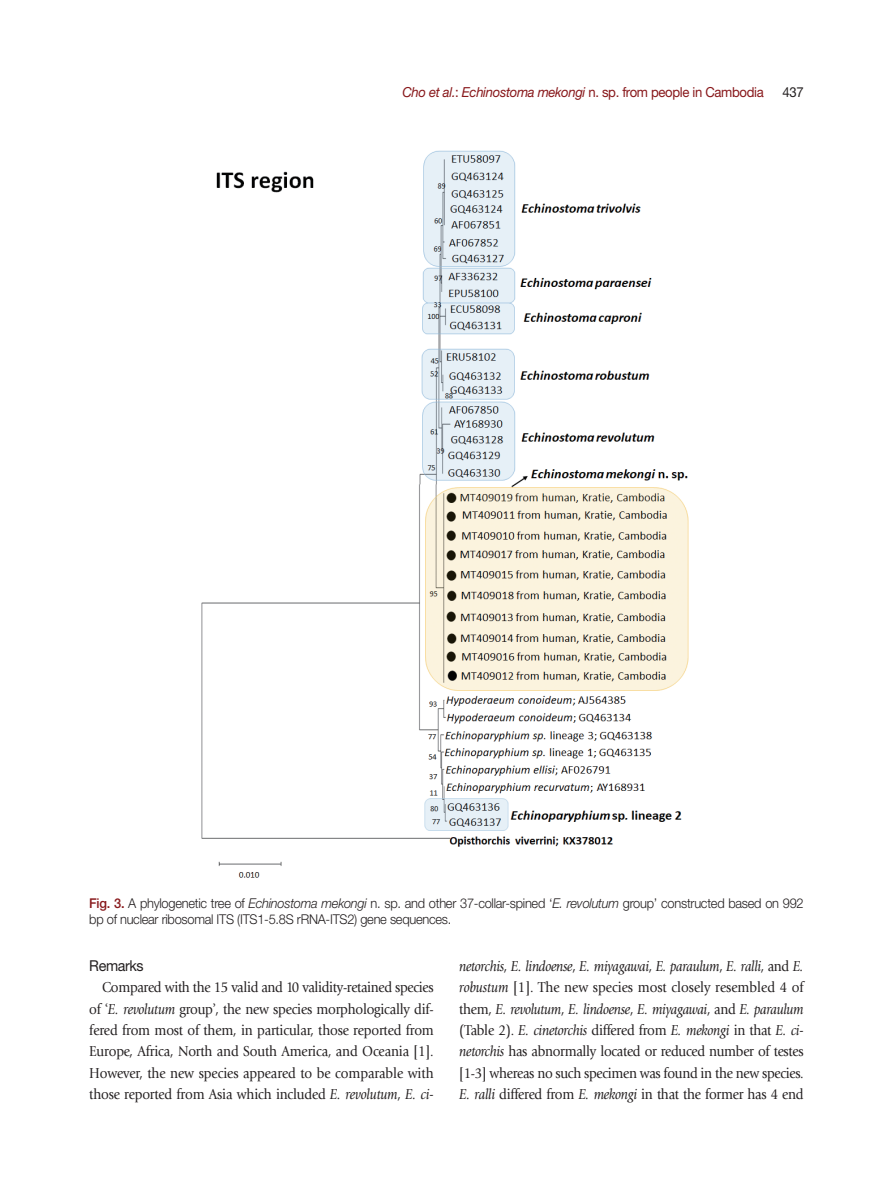
<style>
.page{position:relative;width:893px;height:1191px;background:#fff}
.page>*{position:absolute;margin:0;border:0;box-sizing:border-box;transform-origin:0 0}
.본문{font:15px/21.3px "Giovanni Std";letter-spacing:-.02em;color:#231f20;text-align:justify;scale:.9 1}
.본문_중제목{font:15px "Helvetica Neue LT Std";letter-spacing:-.025em;color:#231f20;scale:.95 1}
.t1{font:italic 13.8px "Helvetica Neue LT Std";letter-spacing:-.025em;color:#88181b;scale:.95 1}
.t2{font:13.8px "Helvetica Neue LT Std";color:#231f20;scale:.95 1}
.표_제목__그림_설명{font:300 13.5px/16.2px "Helvetica Neue LT Std";letter-spacing:-.02em;color:#231f20;scale:.95 1}
.s1{font-style:normal}
.s2{font-weight:500;color:#88181b}
.s3{font-style:italic}
.s4{font-family:"Minion Pro"}
</style>
<div class="page">
<img style="left:201px;top:150px;width:488px;height:728px">
<p class="t1" style="left:402px;top:83px;width:382px">Cho et al.<span class="s1">:</span> Echinostoma mekongi <span class="s1">n. sp. from people in Cambodia</span></p>
<p class="t2" style="left:782px;top:83px;width:24px">437</p>
<p class="표_제목__그림_설명" style="left:89px;top:894px;width:753px"><span class="s2">Fig. 3.</span> A phylogenetic tree of <span class="s3">Echinostoma mekongi</span> n. sp. and other 37-collar-spined ‘<span class="s3">E. revolutum</span> group’ constructed based on 992 bp of nuclear ribosomal ITS (ITS1-5.8S rRNA-ITS2) gene sequences.</p>
<p class="본문_중제목" style="left:89px;top:956px;width:59px">Remarks</p>
<p class="본문" style="left:89px;top:977px;width:384px;text-indent:13px">Compared with the 15 valid and 10 validity-retained species of <span class="s4">‘</span><span class="s3">E. revolutum</span> group<span class="s4">’</span>, the new species morphologically dif&shy;fered from most of them, in particular, those reported from Europe, Africa, North and South America, and Oceania [1].<br>However, the new species appeared to be comparable with those reported from Asia which included <span class="s3">E. revolutum</span>, <span class="s3">E. ci-</span></p>
<p class="본문" style="left:459px;top:955px;width:384px"><span class="s3">netorchis</span>, <span class="s3">E. lindoense</span>, <span class="s3">E. miyagawai</span>, <span class="s3">E. paraulum</span>, <span class="s3">E. ralli</span>, and <span class="s3">E. robustum</span> [1]. The new species most closely resembled 4 of them, <span class="s3">E. revolutum</span>, <span class="s3">E. lindoense</span>, <span class="s3">E. miyagawai</span>, and <span class="s3">E. paraulum </span>(Table 2). <span class="s3">E. cinetorchis</span> differed from <span class="s3">E. mekongi</span> in that <span class="s3">E. ci&shy;netorchis</span> has abnormally located or reduced number of testes [1-3] whereas no such specimen was found in the new species.<br><span class="s3">E. ralli</span> differed from <span class="s3">E. mekongi</span> in that the former has 4 end</p>
</div>
